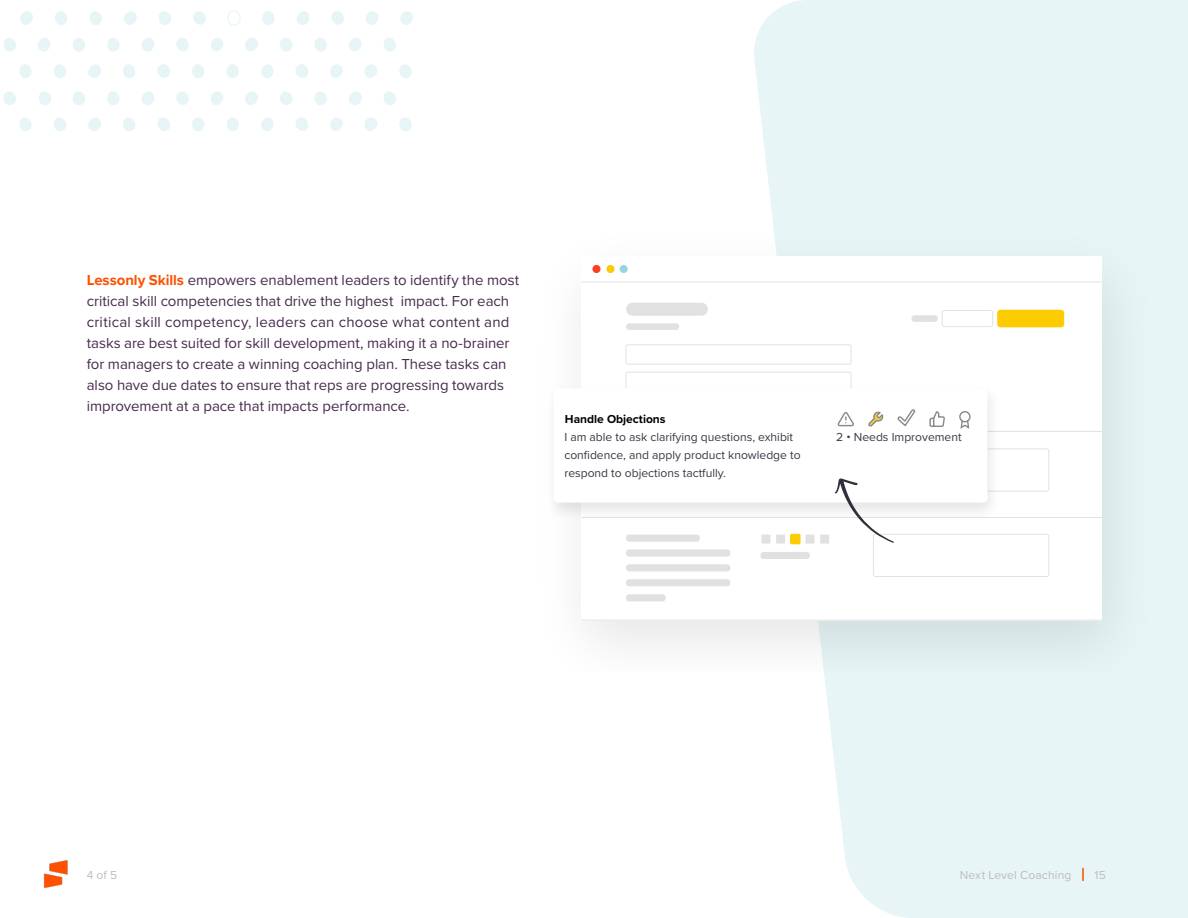
<style>
.page{position:relative;width:1188px;height:918px;background:#fff}
.page>*{position:absolute;margin:0;border:0;box-sizing:border-box;transform-origin:0 0}
.Body{font:15px/21px "Proxima Nova";letter-spacing:-.005em;color:#472b4d}
.t1{font:12.15px/17.7px "Proxima Nova";color:#383845}
.t2{font:12px "Proxima Nova";letter-spacing:.015em;color:#bcbcbc}
.t3{font:700 12px "Proxima Nova";color:#000}
.s1{font-weight:700;color:#fe5000}
</style>
<div class="page">
<svg style="left:754px;top:0;width:434px;height:918px;fill:#e7f5f6"></svg>
<svg style="left:1082px;top:868px;width:2px;height:13px"></svg>
<img style="left:43px;top:860px;width:25px;height:28px">
<svg style="left:73px;top:91px;width:12px;height:14px"></svg>
<svg style="left:107px;top:91px;width:13px;height:14px"></svg>
<svg style="left:142px;top:91px;width:12px;height:14px"></svg>
<svg style="left:176px;top:91px;width:13px;height:14px"></svg>
<svg style="left:211px;top:91px;width:13px;height:14px"></svg>
<svg style="left:245px;top:91px;width:13px;height:14px"></svg>
<svg style="left:280px;top:91px;width:12px;height:14px"></svg>
<svg style="left:314px;top:91px;width:13px;height:14px"></svg>
<svg style="left:349px;top:91px;width:13px;height:14px"></svg>
<svg style="left:384px;top:91px;width:12px;height:14px"></svg>
<svg style="left:4px;top:91px;width:12px;height:14px"></svg>
<svg style="left:39px;top:91px;width:12px;height:14px"></svg>
<svg style="left:192px;top:117px;width:12px;height:14px"></svg>
<svg style="left:227px;top:117px;width:12px;height:14px"></svg>
<svg style="left:261px;top:117px;width:13px;height:14px"></svg>
<svg style="left:295px;top:117px;width:13px;height:14px"></svg>
<svg style="left:157px;top:117px;width:13px;height:14px"></svg>
<svg style="left:330px;top:117px;width:13px;height:14px"></svg>
<svg style="left:365px;top:117px;width:12px;height:14px"></svg>
<svg style="left:399px;top:117px;width:13px;height:14px"></svg>
<svg style="left:19px;top:117px;width:13px;height:14px"></svg>
<svg style="left:54px;top:117px;width:12px;height:14px"></svg>
<svg style="left:88px;top:117px;width:13px;height:14px"></svg>
<svg style="left:123px;top:117px;width:12px;height:14px"></svg>
<svg style="left:73px;top:38px;width:12px;height:14px"></svg>
<svg style="left:107px;top:38px;width:13px;height:14px"></svg>
<svg style="left:142px;top:38px;width:12px;height:14px"></svg>
<svg style="left:176px;top:38px;width:13px;height:13px"></svg>
<svg style="left:211px;top:38px;width:12px;height:13px"></svg>
<svg style="left:245px;top:38px;width:13px;height:13px"></svg>
<svg style="left:280px;top:38px;width:12px;height:14px"></svg>
<svg style="left:314px;top:38px;width:13px;height:14px"></svg>
<svg style="left:349px;top:38px;width:13px;height:13px"></svg>
<svg style="left:384px;top:38px;width:12px;height:14px"></svg>
<svg style="left:4px;top:38px;width:12px;height:14px"></svg>
<svg style="left:38px;top:38px;width:12px;height:13px"></svg>
<svg style="left:192px;top:64px;width:12px;height:14px"></svg>
<svg style="left:227px;top:64px;width:12px;height:14px"></svg>
<svg style="left:261px;top:64px;width:13px;height:14px"></svg>
<svg style="left:296px;top:64px;width:12px;height:14px"></svg>
<svg style="left:157px;top:64px;width:13px;height:14px"></svg>
<svg style="left:330px;top:64px;width:13px;height:14px"></svg>
<svg style="left:365px;top:64px;width:12px;height:14px"></svg>
<svg style="left:399px;top:64px;width:13px;height:14px"></svg>
<svg style="left:19px;top:64px;width:13px;height:14px"></svg>
<svg style="left:54px;top:64px;width:12px;height:14px"></svg>
<svg style="left:88px;top:64px;width:13px;height:14px"></svg>
<svg style="left:123px;top:64px;width:12px;height:14px"></svg>
<svg style="left:227px;top:11px;width:14px;height:15px"></svg>
<svg style="left:262px;top:11px;width:13px;height:14px"></svg>
<svg style="left:297px;top:11px;width:12px;height:14px"></svg>
<svg style="left:331px;top:11px;width:13px;height:14px"></svg>
<svg style="left:193px;top:11px;width:13px;height:14px"></svg>
<svg style="left:366px;top:11px;width:13px;height:14px"></svg>
<svg style="left:400px;top:11px;width:13px;height:14px"></svg>
<svg style="left:20px;top:11px;width:13px;height:14px"></svg>
<svg style="left:55px;top:11px;width:12px;height:14px"></svg>
<svg style="left:90px;top:11px;width:12px;height:14px"></svg>
<svg style="left:124px;top:11px;width:13px;height:14px"></svg>
<svg style="left:159px;top:11px;width:12px;height:14px"></svg>
<img style="left:589px;top:203px;width:592px;height:469px">
<div style="left:581px;top:256px;width:521px;height:365px;background:#fff"></div>
<div style="left:592px;top:265px;width:9px;height:8px;background:#ff3f22;border-radius:50%"></div>
<div style="left:606px;top:265px;width:9px;height:8px;background:#fbca05;border-radius:50%"></div>
<div style="left:620px;top:265px;width:8px;height:8px;background:#96d7df;border-radius:50%"></div>
<hr style="left:581px;top:281px;width:521px;height:1px;background:#e2e2e2">
<div style="left:626px;top:549px;width:104px;height:8px;background:#e1e1e1;border-radius:3px"></div>
<div style="left:626px;top:535px;width:74px;height:7px;background:#e1e1e1;border-radius:3px"></div>
<div style="left:626px;top:579px;width:104px;height:7px;background:#e1e1e1;border-radius:3px"></div>
<div style="left:626px;top:564px;width:104px;height:7px;background:#e1e1e1;border-radius:3px"></div>
<div style="left:626px;top:594px;width:40px;height:7px;background:#e1e1e1;border-radius:3px"></div>
<div style="left:626px;top:303px;width:82px;height:13px;background:#e1e1e1;border-radius:7px"></div>
<div style="left:626px;top:323px;width:53px;height:7px;background:#e1e1e1;border-radius:3px"></div>
<div style="left:911px;top:315px;width:27px;height:7px;background:#e1e1e1;border-radius:3px"></div>
<div style="left:998px;top:311px;width:65px;height:16px;background:#fdcc00;border-radius:3px"></div>
<div style="left:997px;top:310px;width:67px;height:17px;border:1px solid #fdcc00;border-radius:3px"></div>
<div style="left:942px;top:310px;width:51px;height:17px;border:1px solid #e2e2e2;border-radius:2px"></div>
<div style="left:626px;top:344px;width:225px;height:21px;border:1px solid #e2e2e2;border-radius:2px"></div>
<div style="left:626px;top:372px;width:225px;height:20px;border:1px solid #e2e2e2;border-radius:2px"></div>
<div style="left:873px;top:534px;width:176px;height:43px;border:1px solid #e2e2e2;border-radius:2px"></div>
<div style="left:873px;top:448px;width:176px;height:44px;border:1px solid #e2e2e2;border-radius:2px"></div>
<div style="left:760px;top:552px;width:50px;height:7px;background:#e1e1e1;border-radius:3px"></div>
<div style="left:761px;top:535px;width:9px;height:9px;background:#e1e1e1"></div>
<div style="left:776px;top:535px;width:9px;height:9px;background:#e1e1e1"></div>
<div style="left:791px;top:535px;width:9px;height:9px;background:#fdcc00"></div>
<div style="left:790px;top:534px;width:11px;height:10px;border:1px solid #fdcc00"></div>
<div style="left:805px;top:535px;width:9px;height:9px;background:#e1e1e1"></div>
<div style="left:820px;top:535px;width:9px;height:9px;background:#e1e1e1"></div>
<hr style="left:581px;top:431px;width:521px;height:1px;background:#e2e2e2">
<hr style="left:581px;top:517px;width:521px;height:1px;background:#e2e2e2">
<hr style="left:581px;top:620px;width:521px;height:1px;background:#e2e2e2">
<img style="left:554px;top:379px;width:452px;height:141px">
<div style="left:554px;top:388px;width:433px;height:115px;background:#fff;border-radius:4px"></div>
<svg style="left:868px;top:411px;width:16px;height:16px"></svg>
<div style="left:959px;top:411px;width:12px;height:11px;border:1px solid #8a8a8a;border-radius:50%"></div>
<svg style="left:960px;top:419px;width:10px;height:10px"></svg>
<svg style="left:929px;top:411px;width:16px;height:16px"></svg>
<svg style="left:837px;top:412px;width:17px;height:15px"></svg>
<svg style="left:897px;top:409px;width:19px;height:18px"></svg>
<svg style="left:835px;top:478px;width:59px;height:65px"></svg>
<p class="Body" style="left:87px;top:269px;width:434px"><span class="s1">Lessonly Skills</span> empowers enablement leaders to identify the most critical skill competencies that drive the highest impact. For each critical skill competency, leaders can choose what content and tasks are best suited for skill development, making it a no-brainer for managers to create a winning coaching plan. These tasks can also have due dates to ensure that reps are progressing towards improvement at a pace that impacts performance.</p>
<p class="t3" style="left:565px;top:410px;width:102px">Handle Objections</p>
<p class="t1" style="left:564px;top:428px;width:238px">I am able to ask clarifying questions, exhibit confidence, and apply product knowledge to respond to objections tactfully.</p>
<p class="t1" style="left:836px;top:428px;width:127px">2 • Needs Improvement</p>
<p class="t2" style="left:87px;top:866px;width:32px">4 of 5</p>
<p class="t2" style="left:960px;top:866px;width:113px">Next Level Coaching</p>
<p class="t2" style="left:1095px;top:866px;width:13px">15</p>
</div>
